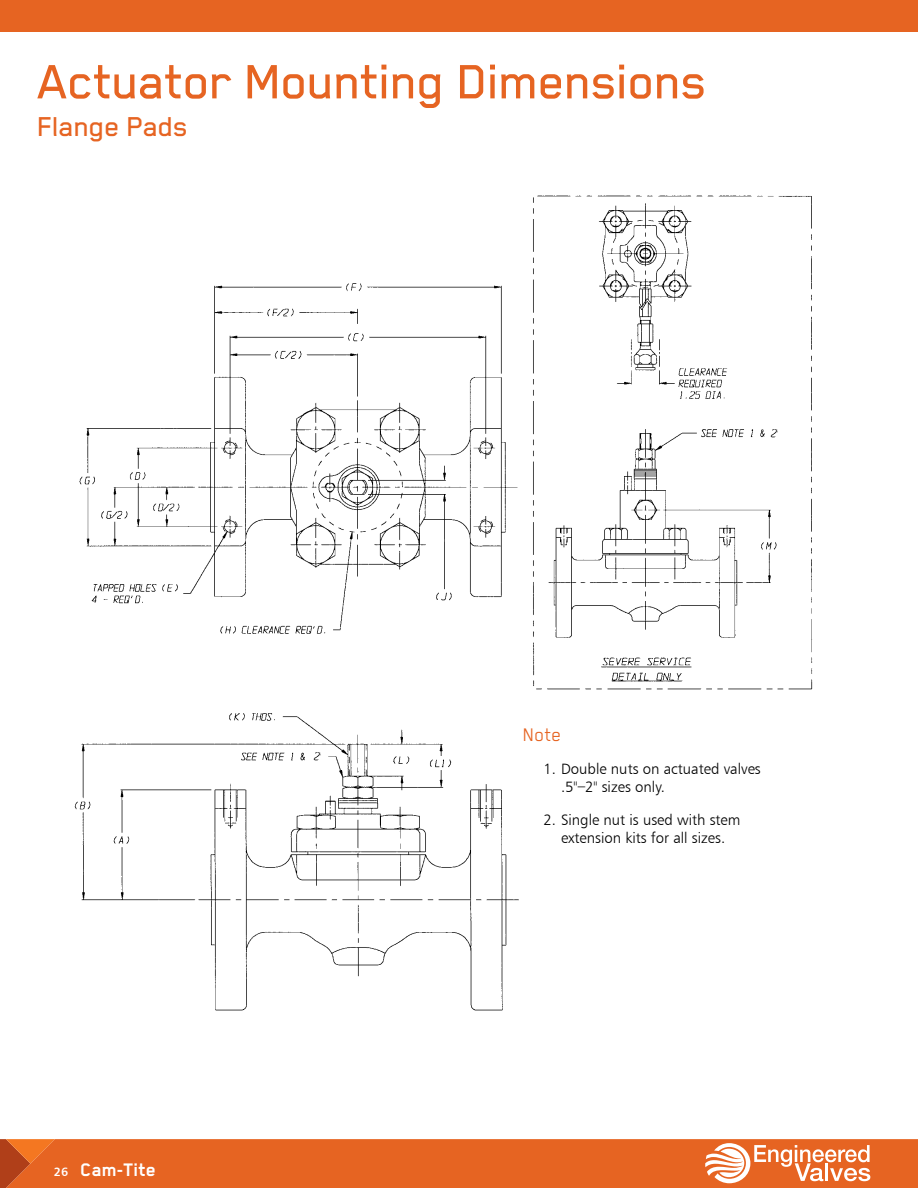
<style>
.page{position:relative;width:918px;height:1188px;background:#fff}
.page>*{position:absolute;margin:0;border:0;box-sizing:border-box;transform-origin:0 0}
.t1{font:500 55.5px "Blender Pro";letter-spacing:-.01em;color:#e66422}
.t2{font:500 31.5px "Blender Pro";letter-spacing:-.01em;color:#e66422}
.t3{font:700 21px "Blender Pro";color:#fff}
.t4{font:21px "Blender Pro";color:#e66422}
.t5{font:15px/18px "Humanist 777 BT Light B";color:#000}
.s1{font-family:"Humanist 777 BT Bold B";font-weight:400;font-size:12px}
</style>
<div class="page">
<div style="left:0;top:1139px;width:918px;height:49px;background:#e66422"></div>
<div style="left:0;top:0;width:918px;height:32px;background:#e66422"></div>
<svg style="left:705px;top:1143px;width:165px;height:40px"></svg>
<img style="left:74px;top:195px;width:739px;height:816px">
<div style="left:765px;top:426px;width:18px;height:13px;background:#fff"></div>
<img style="left:770px;top:429px;width:5px;height:13px">
<svg style="left:775px;top:422px;width:13px;height:20px"></svg>
<div style="left:308px;top:749px;width:18px;height:13px;background:#fff"></div>
<img style="left:313px;top:752px;width:5px;height:13px">
<svg style="left:318px;top:745px;width:13px;height:20px"></svg>
<h1 class="t1" style="left:38px;top:52px;width:672px">Actuator Mounting Dimensions</h1>
<h2 class="t2" style="left:38px;top:110px;width:152px">Flange Pads</h2>
<h3 class="t3" style="left:54px;top:1158px;width:104px"><span class="s1">26</span> Cam-Tite</h3>
<h3 class="t4" style="left:523px;top:723px;width:40px">Note</h3>
<p class="t5" style="left:561px;top:760px;width:201px;text-indent:-18px">1. Double nuts on actuated valves .5"–2" sizes only.</p>
<p class="t5" style="left:543px;top:811px;width:199px;text-align:center">2. Single nut is used with stem extension kits for all sizes.</p>
</div>
